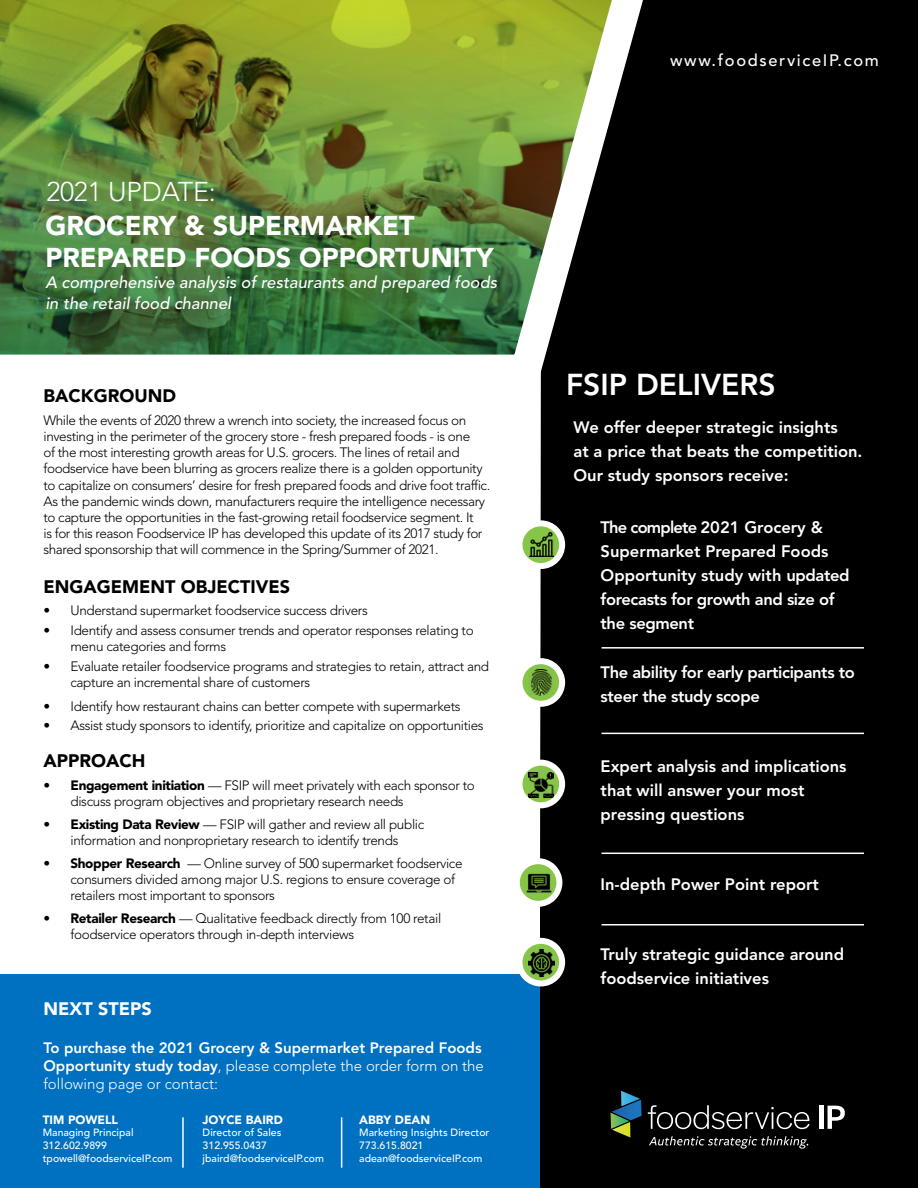
<style>
.page{position:relative;width:918px;height:1188px;background:#fff}
.page>*{position:absolute;margin:0;border:0;box-sizing:border-box;transform-origin:0 0}
.t1{font:800 30px "Avenir LT Std";color:#fff}
.t2{font:900 27px/32.4px "Avenir LT Std";color:#fff}
.t3{font:300 27px "Avenir LT Std";letter-spacing:-.01em;color:#fff}
.t4{font:900 18px "Avenir LT Std";color:#000}
.t5{font:900 18px "Avenir LT Std";color:#fff}
.t6{font:800 16.5px/24px "Avenir LT Std";color:#fff}
.t7{font:800 16.5px/24px "Avenir LT Std";letter-spacing:-.02em;color:#fff}
.t8{font:italic 500 16.5px/21px "Avenir LT Std";color:#fff}
.t9{font:500 16.5px "Avenir LT Std";letter-spacing:.1em;color:#fff}
.t10{font:800 15px/18px "Avenir LT Std";color:#fff}
.t11{font:300 13.5px/16.2px "Avenir LT Std";letter-spacing:-.025em;color:#000}
.t12{font:900 12px "Avenir LT Std";color:#fff}
.t13{font:500 10.5px/12.6px "Avenir LT Std";color:#fff}
.s1{font-weight:900}
.s2{font-weight:300}
</style>
<div class="page">
<div style="left:0;top:974px;width:589px;height:214px;background:#0070c0"></div>
<div style="left:540px;top:992px;width:378px;height:196px;background:#000"></div>
<svg style="left:648px;top:1105px;width:162px;height:24px;background:#303030"></svg>
<div style="left:819px;top:1106px;width:5px;height:23px;background:#fff"></div>
<svg style="left:828px;top:1106px;width:17px;height:23px"></svg>
<svg style="left:610px;top:1091px;width:32px;height:47px;background:#2b514d"></svg>
<svg style="left:649px;top:1136px;width:159px;height:13px;background:#303030"></svg>
<hr style="left:182px;top:1117px;width:2px;height:51px;background:#fff">
<hr style="left:341px;top:1117px;width:1px;height:51px;background:#fff">
<div style="left:540px;top:0;width:378px;height:992px;background:#000"></div>
<img style="left:0;top:0;width:687px;height:400px">
<svg style="left:519px;top:523px;width:43px;height:43px"></svg>
<img style="left:529px;top:533px;width:24px;height:24px">
<div style="left:516px;top:520px;width:49px;height:49px;border:6px solid #fff;border-radius:50%"></div>
<svg style="left:517px;top:861px;width:42px;height:43px"></svg>
<img style="left:525px;top:870px;width:27px;height:27px">
<div style="left:514px;top:858px;width:48px;height:49px;border:6px solid #fff;border-radius:50%"></div>
<svg style="left:519px;top:763px;width:43px;height:42px"></svg>
<img style="left:528px;top:772px;width:25px;height:25px">
<div style="left:516px;top:760px;width:49px;height:48px;border:6px solid #fff;border-radius:50%"></div>
<svg style="left:519px;top:941px;width:43px;height:42px"></svg>
<img style="left:528px;top:950px;width:26px;height:26px">
<div style="left:516px;top:938px;width:49px;height:48px;border:6px solid #fff;border-radius:50%"></div>
<svg style="left:519px;top:661px;width:43px;height:43px"></svg>
<img style="left:528px;top:670px;width:26px;height:26px">
<div style="left:516px;top:658px;width:49px;height:49px;border:6px solid #fff;border-radius:50%"></div>
<hr style="left:602px;top:647px;width:262px;height:2px;background:#fff">
<hr style="left:602px;top:733px;width:262px;height:1px;background:#fff">
<hr style="left:602px;top:853px;width:262px;height:1px;background:#fff">
<hr style="left:602px;top:924px;width:262px;height:2px;background:#fff">
<h2 class="t3" style="left:46px;top:176px;width:171px">2021 UPDATE:</h2>
<h2 class="t2" style="left:45px;top:209px;width:450px">GROCERY &amp; SUPERMARKET<br>PREPARED FOODS OPPORTUNITY</h2>
<p class="t8" style="left:45px;top:272px;width:453px">A comprehensive analysis of restaurants and prepared foods in the retail food channel</p>
<h3 class="t4" style="left:44px;top:385px;width:134px">BACKGROUND</h3>
<p class="t11" style="left:44px;top:412px;width:448px">While the events of 2020 threw a wrench into society, the increased focus on investing in the perimeter of the grocery store - fresh prepared foods - is one<br>of the most interesting growth areas for U.S. grocers. The lines of retail and foodservice have been blurring as grocers realize there is a golden opportunity to capitalize on consumers’ desire for fresh prepared foods and drive foot traffic.<br>As the pandemic winds down, manufacturers require the intelligence necessary to capture the opportunities in the fast-growing retail foodservice segment. It<br>is for this reason Foodservice IP has developed this update of its 2017 study for shared sponsorship that will commence in the Spring/Summer of 2021.</p>
<h3 class="t4" style="left:44px;top:575px;width:248px">ENGAGEMENT OBJECTIVES</h3>
<p class="t11" style="left:44px;top:603px;width:326px">• Understand supermarket foodservice success drivers</p>
<p class="t11" style="left:70px;top:622px;width:405px;text-indent:-27px">• Identify and assess consumer trends and operator responses relating to menu categories and forms</p>
<p class="t11" style="left:70px;top:658px;width:420px;text-indent:-27px">• Evaluate retailer foodservice programs and strategies to retain, attract and capture an incremental share of customers</p>
<p class="t11" style="left:44px;top:698px;width:419px">• Identify how restaurant chains can better compete with supermarkets</p>
<p class="t11" style="left:44px;top:718px;width:442px">• Assist study sponsors to identify, prioritize and capitalize on opportunities</p>
<h3 class="t4" style="left:44px;top:750px;width:103px">APPROACH</h3>
<p class="t11" style="left:70px;top:777px;width:406px;text-indent:-27px"><span class="s1">• Engagement initiation</span> — FSIP will meet privately with each sponsor to discuss program objectives and proprietary research needs</p>
<p class="t11" style="left:44px;top:816px;width:382px;text-align:center"><span class="s1">• Existing Data Review</span> — FSIP will gather and review all public information and nonproprietary research to identify trends</p>
<p class="t11" style="left:70px;top:855px;width:394px;text-indent:-27px"><span class="s1">• Shopper Research</span> — Online survey of 500 supermarket foodservice consumers divided among major U.S. regions to ensure coverage of retailers most important to sponsors</p>
<p class="t11" style="left:70px;top:911px;width:372px;text-indent:-27px"><span class="s1">• Retailer Research</span> — Qualitative feedback directly from 100 retail foodservice operators through in-depth interviews</p>
<h3 class="t5" style="left:44px;top:998px;width:110px">NEXT STEPS</h3>
<p class="t10" style="left:44px;top:1039px;width:442px">To purchase the 2021 Grocery &amp; Supermarket Prepared Foods<br>Opportunity study today<span class="s2">, please complete the order form on the following page or contact:</span></p>
<p class="t12" style="left:43px;top:1112px;width:77px">TIM POWELL</p>
<p class="t13" style="left:43px;top:1127px;width:131px">Managing Principal<br>312.602.9899 tpowell@foodserviceIP.com</p>
<p class="t12" style="left:203px;top:1112px;width:82px">JOYCE BAIRD</p>
<p class="t13" style="left:203px;top:1127px;width:123px">Director of Sales<br>312.955.0437 jbaird@foodserviceIP.com</p>
<p class="t12" style="left:359px;top:1112px;width:73px">ABBY DEAN</p>
<p class="t13" style="left:359px;top:1127px;width:132px">Marketing Insights Director<br>773.615.8021 adean@foodserviceIP.com</p>
<p class="t9" style="left:670px;top:51px;width:210px">www.foodserviceIP.com</p>
<h1 class="t1" style="left:566px;top:367px;width:211px">FSIP DELIVERS</h1>
<p class="t6" style="left:573px;top:416px;width:291px">We offer deeper strategic insights<br>at a price that beats the competition.<br>Our study sponsors receive:</p>
<p class="t7" style="left:601px;top:515px;width:251px">The complete 2021 Grocery &amp;<br>Supermarket Prepared Foods<br>Opportunity study with updated forecasts for growth and size of the segment</p>
<p class="t7" style="left:601px;top:661px;width:256px">The ability for early participants to steer the study scope</p>
<p class="t6" style="left:601px;top:754px;width:248px">Expert analysis and implications that will answer your most pressing questions</p>
<p class="t6" style="left:601px;top:872px;width:220px">In-depth Power Point report</p>
<p class="t6" style="left:601px;top:942px;width:245px">Truly strategic guidance around foodservice initiatives</p>
</div>
